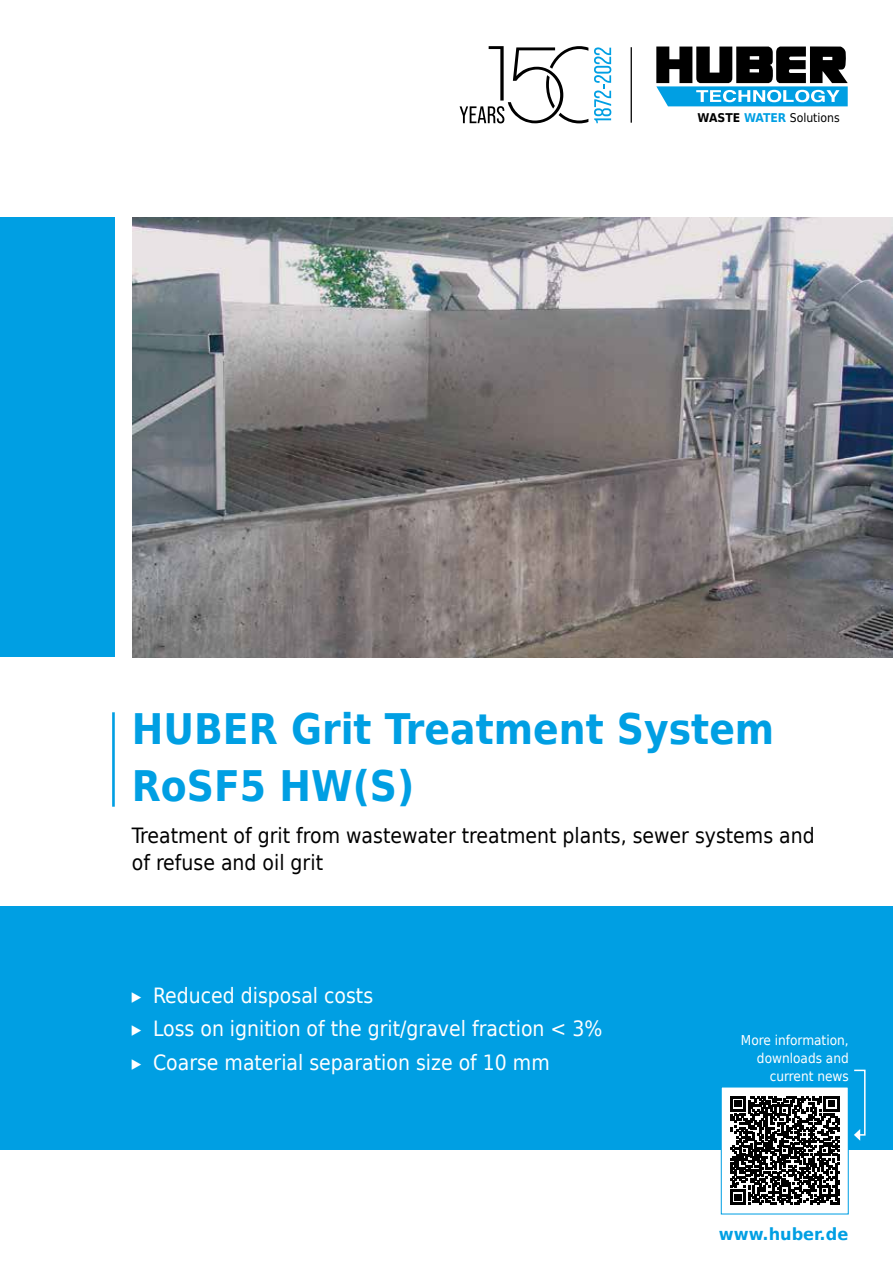
<style>
.page{position:relative;width:893px;height:1263px;background:#fff}
.page>*{position:absolute;margin:0;border:0;box-sizing:border-box;transform-origin:0 0}
.t1{font:700 42px/57px "Huber Tec";color:#009fe3}
.t2{font:21px/33.3px "Huber Tec";color:#fff}
.t3{font:21px/27px "Huber Tec";color:#000}
.t4{font:700 16.65px "Huber Tec";color:#009fe3;scale:1.08 1}
.t5{font:13.5px/18px "Huber Tec";color:#fff;text-align:right}
.t6{font:12.15px "Huber Tec";color:#000}
.s1{font-weight:700}
.s2{font-weight:700;color:#009fe3}
</style>
<div class="page">
<div style="left:0;top:218px;width:115px;height:439px;background:#009fe3"></div>
<div style="left:0;top:906px;width:893px;height:244px;background:#009fe3"></div>
<div style="left:721px;top:1087px;width:127px;height:127px;background:#fff"></div>
<svg style="left:730px;top:1096px;width:109px;height:109px"></svg>
<div style="left:721px;top:1086px;width:128px;height:128px;border:1px solid #009fe3"></div>
<svg style="left:854px;top:1069px;width:12px;height:72px"></svg>
<hr style="left:112px;top:712px;width:3px;height:95px;background:#009fe3">
<svg style="left:656px;top:46px;width:192px;height:60px"></svg>
<hr style="left:631px;top:47px;width:1px;height:76px;background:#000">
<svg style="left:460px;top:46px;width:128px;height:77px"></svg>
<svg style="left:594px;top:47px;width:17px;height:76px"></svg>
<img style="left:132px;top:218px;width:761px;height:439px">
<p class="t6" style="left:698px;top:108px;width:144px"><span class="s1">WASTE</span> <span class="s2">WATER</span> Solutions</p>
<h1 class="t1" style="left:132px;top:699px;width:644px">HUBER Grit Treatment System<br>RoSF5 HW(S)</h1>
<p class="t3" style="left:132px;top:821px;width:684px">Treatment of grit from wastewater treatment plants, sewer systems and of refuse and oil grit</p>
<p class="t2" style="left:132px;top:978px;width:472px">▸ Reduced disposal costs<br>▸ Loss on ignition of the grit/gravel fraction &lt; 3% ▸ Coarse material separation size of 10 mm</p>
<p class="t5" style="left:741px;top:1030px;width:109px">More information, downloads and current news</p>
<p class="t4" style="left:719px;top:1220px;width:121px">www.huber.de</p>
</div>
